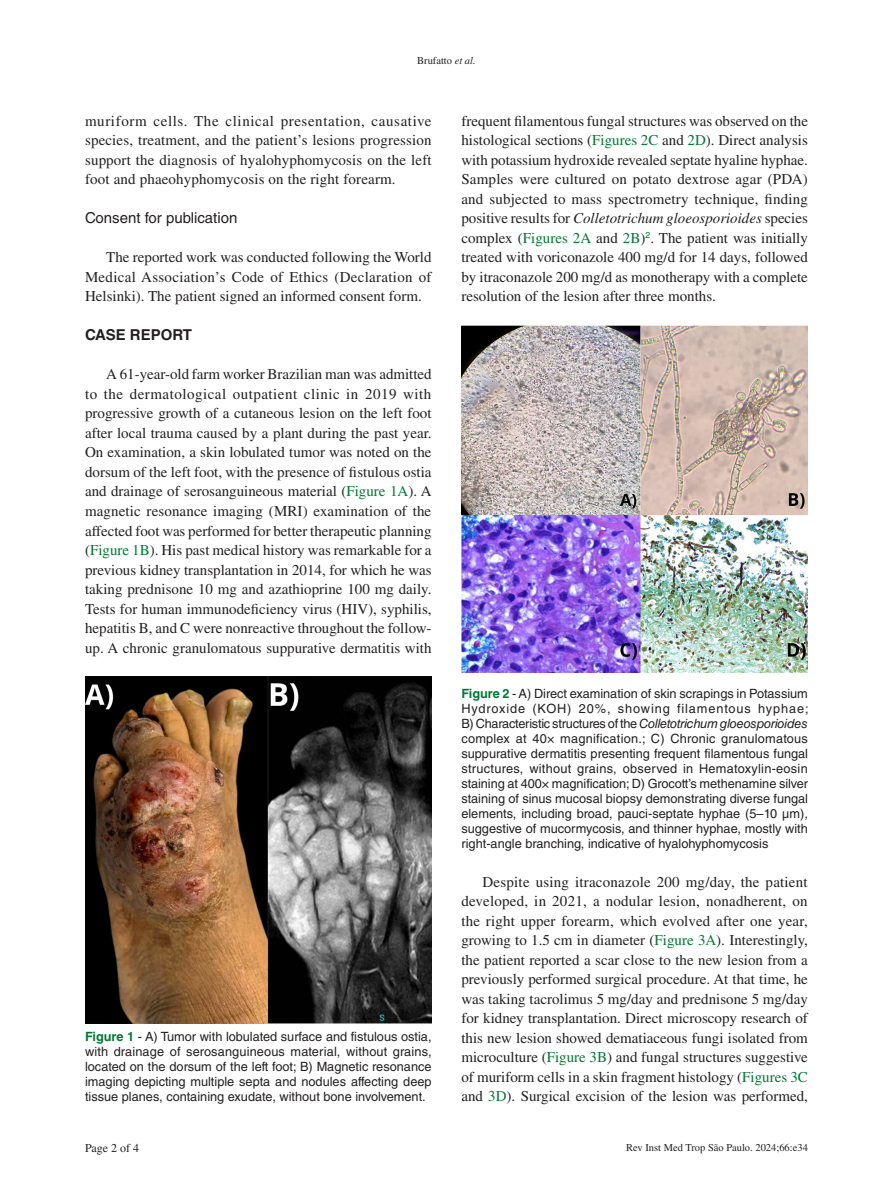
<style>
.page{position:relative;width:893px;height:1191px;background:#fff}
.page>*{position:absolute;margin:0;border:0;box-sizing:border-box;transform-origin:0 0}
.t1{font:15px/19.5px "Times LT Std";color:#231f20;text-align:justify}
.Sub-seção{font:15px "Helvetica LT Std";color:#231f20}
.Seção{font:700 15px "Helvetica LT Std";color:#231f20}
.Figura{font:12.75px/15px "Helvetica LT Std";color:#231f20;text-align:justify}
.t2{font:12px "Times LT Std";color:#231f20}
.t3{font:10.5px "Times LT Std";color:#231f20}
.s1{font-style:italic}
.s2{color:#007934}
.s3{font-weight:700;color:#007934}
</style>
<div class="page">
<img style="left:85px;top:676px;width:347px;height:347px">
<img style="left:461px;top:325px;width:347px;height:347px">
<p class="t3" style="left:417px;top:55px;width:60px">Brufatto <span class="s1">et al.</span></p>
<p class="t1" style="left:85px;top:111px;width:348px">muriform cells. The clinical presentation, causative species, treatment, and the patient’s lesions progression support the diagnosis of hyalohyphomycosis on the left foot and phaeohyphomycosis on the right forearm.</p>
<p class="Sub-seção" style="left:85px;top:209px;width:154px">Consent for publication</p>
<p class="t1" style="left:85px;top:247px;width:348px;text-indent:21px">The reported work was conducted following the World Medical Association’s Code of Ethics (Declaration of Helsinki). The patient signed an informed consent form.</p>
<p class="Seção" style="left:85px;top:326px;width:109px">CASE REPORT</p>
<p class="t1" style="left:85px;top:364px;width:348px;text-indent:21px">A 61-year-old farm worker Brazilian man was admitted to the dermatological outpatient clinic in 2019 with progressive growth of a cutaneous lesion on the left foot after local trauma caused by a plant during the past year.<br>On examination, a skin lobulated tumor was noted on the dorsum of the left foot, with the presence of fistulous ostia and drainage of serosanguineous material (<span class="s2">Figure 1A</span>). A magnetic resonance imaging (MRI) examination of the affected foot was performed for better therapeutic planning (<span class="s2">Figure 1B</span>). His past medical history was remarkable for a previous kidney transplantation in 2014, for which he was taking prednisone 10 mg and azathioprine 100 mg daily.<br>Tests for human immunodeficiency virus (HIV), syphilis, hepatitis B, and C were nonreactive throughout the follow&shy;up. A chronic granulomatous suppurative dermatitis with</p>
<p class="Figura" style="left:85px;top:1029px;width:348px"><span class="s3">Figure 1</span> - A) Tumor with lobulated surface and fistulous ostia, with drainage of serosanguineous material, without grains, located on the dorsum of the left foot; B) Magnetic resonance imaging depicting multiple septa and nodules affecting deep tissue planes, containing exudate, without bone involvement.</p>
<p class="t1" style="left:461px;top:111px;width:348px">frequent filamentous fungal structures was observed on the histological sections (<span class="s2">Figures 2C</span> and <span class="s2">2D</span>). Direct analysis with potassium hydroxide revealed septate hyaline hyphae.<br>Samples were cultured on potato dextrose agar (PDA) and subjected to mass spectrometry technique, finding positive results for <span class="s1">Colletotrichum gloeosporioides</span> species complex (<span class="s2">Figures 2A</span> and <span class="s2">2B</span>)<sup>2</sup>. The patient was initially treated with voriconazole 400 mg/d for 14 days, followed by itraconazole 200 mg/d as monotherapy with a complete resolution of the lesion after three months.</p>
<p class="Figura" style="left:461px;top:685px;width:349px"><span class="s3">Figure 2</span> - A) Direct examination of skin scrapings in Potassium Hydroxide (KOH) 20%, showing filamentous hyphae; B) Characteristic structures of the <span class="s1">Colletotrichum gloeosporioides </span>complex at 40× magnification.; C) Chronic granulomatous suppurative dermatitis presenting frequent filamentous fungal structures, without grains, observed in Hematoxylin-eosin staining at 400× magnification; D) Grocott’s methenamine silver staining of sinus mucosal biopsy demonstrating diverse fungal elements, including broad, pauci-septate hyphae (5–10 µm), suggestive of mucormycosis, and thinner hyphae, mostly with right-angle branching, indicative of hyalohyphomycosis</p>
<p class="t1" style="left:461px;top:871px;width:348px;text-indent:21px">Despite using itraconazole 200 mg/day, the patient developed, in 2021, a nodular lesion, nonadherent, on the right upper forearm, which evolved after one year, growing to 1.5 cm in diameter (<span class="s2">Figure 3A</span>). Interestingly, the patient reported a scar close to the new lesion from a previously performed surgical procedure. At that time, he was taking tacrolimus 5 mg/day and prednisone 5 mg/day for kidney transplantation. Direct microscopy research of this new lesion showed dematiaceous fungi isolated from microculture (<span class="s2">Figure 3B</span>) and fungal structures suggestive of muriform cells in a skin fragment histology (<span class="s2">Figures 3C </span>and <span class="s2">3D</span>). Surgical excision of the lesion was performed,</p>
<p class="t2" style="left:85px;top:1141px;width:56px">Page 2 of 4</p>
<p class="t3" style="left:626px;top:1142px;width:183px">Rev Inst Med Trop São Paulo. 2024;66:e34</p>
</div>
